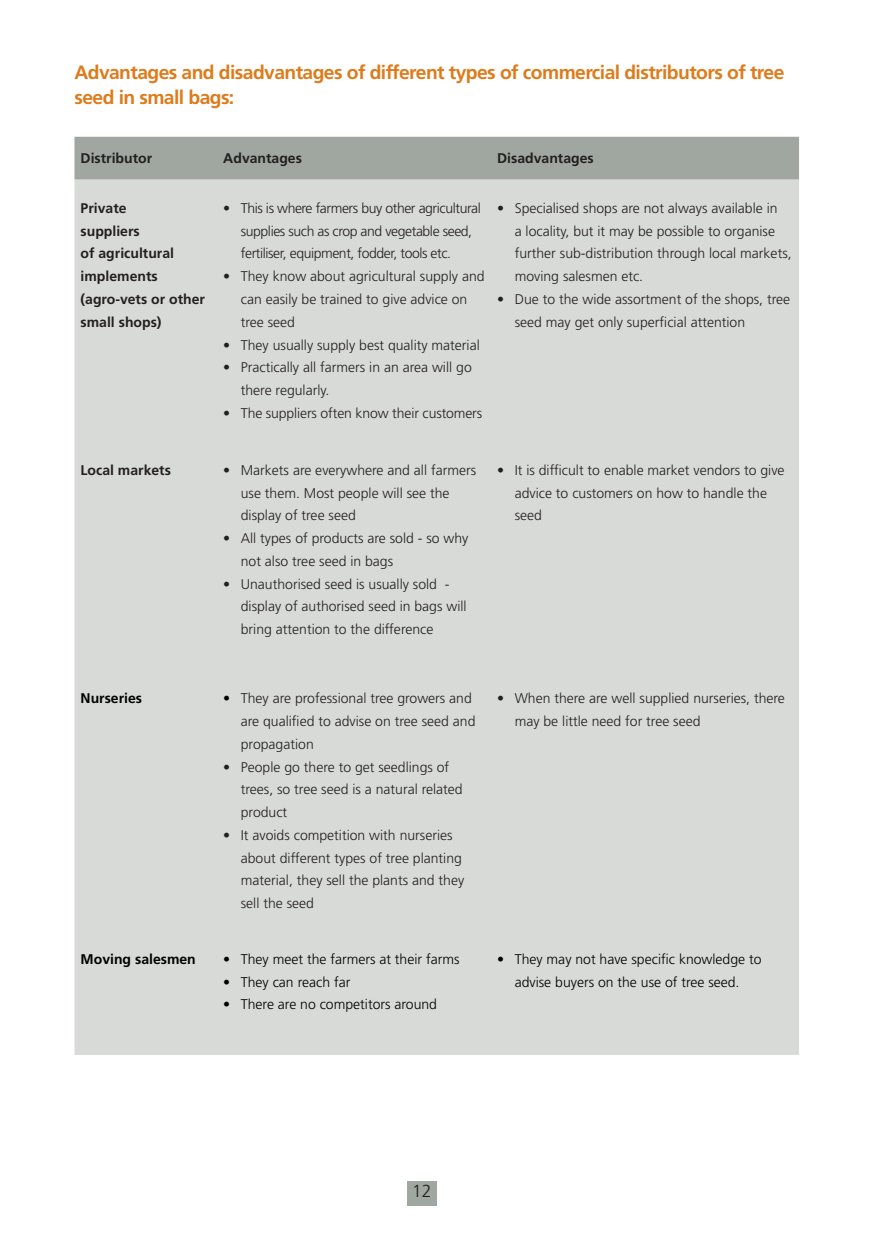
<style>
.page{position:relative;width:874px;height:1241px;background:#fff}
.page>*{position:absolute;margin:0;border:0;box-sizing:border-box;transform-origin:0 0}
.t1{font:700 19.25px/25.4px "Frutiger LT Std";letter-spacing:-.03em;color:#de7b1b}
.t2{font:300 17.5px "Frutiger LT Std";color:#231f20}
.t3{font:300 14px/22.8px "Frutiger LT Std";color:#231f20}
.t4{font:300 14px/22.8px "Frutiger LT Std";color:#000;text-align:center}
.t5{font:700 14px/22.8px "Frutiger LT Std";color:#231f20}
.t6{font:300 14px/22.8px "Frutiger LT Std";letter-spacing:-.03em;color:#231f20}
.t7{font:700 14px "Frutiger LT Std";color:#000}
.s1{color:#000}
</style>
<div class="page">
<div style="left:407px;top:1180px;width:30px;height:25px;background:#9fa7a0"></div>
<div style="left:74px;top:137px;width:724px;height:43px;background:#9fa7a0"></div>
<div style="left:74px;top:180px;width:724px;height:874px;background:#d8dad7"></div>
<h1 class="t1" style="left:74px;top:60px;width:711px">Advantages and disadvantages of different types of commercial distributors of tree seed in small bags:</h1>
<p class="t5" style="left:81px;top:147px;width:73px">Distributor</p>
<p class="t5" style="left:223px;top:147px;width:80px">Advantages</p>
<p class="t5" style="left:497px;top:147px;width:98px">Disadvantages</p>
<p class="t5" style="left:81px;top:197px;width:126px">Private<br>suppliers<br>of agricultural implements (agro-vets or other small shops)</p>
<p class="t6" style="left:241px;top:197px;width:241px;text-indent:-18px">• This is where farmers buy other agricultural supplies such as crop and vegetable seed, fertiliser, equipment, fodder, tools etc.</p>
<p class="t3" style="left:514px;top:197px;width:278px;text-indent:-17px">• Specialised shops are not always available in<br>a locality, but it may be possible to organise further sub-distribution through local markets, moving salesmen etc.</p>
<p class="t3" style="left:514px;top:288px;width:277px;text-indent:-18px">• Due to the wide assortment of the shops, tree seed may get only superficial attention</p>
<p class="t3" style="left:241px;top:265px;width:245px;text-indent:-18px">• They know about agricultural supply and can easily be trained to give advice on tree seed</p>
<p class="t3" style="left:223px;top:333px;width:258px">• They usually supply best quality material</p>
<p class="t3" style="left:241px;top:356px;width:232px;text-indent:-18px">• Practically all farmers in an area will go there regularly.</p>
<p class="t3" style="left:223px;top:402px;width:260px">• The suppliers often know their customers</p>
<p class="t5" style="left:81px;top:458px;width:92px">Local markets</p>
<p class="t3" style="left:241px;top:458px;width:237px;text-indent:-18px">• Markets are everywhere and all farmers use them. Most people will see the display of tree seed</p>
<p class="t3" style="left:241px;top:527px;width:229px;text-indent:-18px">• All types of products are sold - so why not also tree seed in bags</p>
<p class="t3" style="left:241px;top:572px;width:227px;text-indent:-18px">• Unauthorised seed is usually sold - display of authorised seed in bags will bring attention to the difference</p>
<p class="t7" style="left:81px;top:690px;width:63px">Nurseries</p>
<p class="t3" style="left:241px;top:687px;width:236px;text-indent:-18px"><span class="s1">•</span> They are professional tree growers and are qualified to advise on tree seed and propagation</p>
<p class="t3" style="left:241px;top:755px;width:223px;text-indent:-18px">• People go there to get seedlings of trees, so tree seed is a natural related product</p>
<p class="t3" style="left:241px;top:823px;width:225px;text-indent:-18px">• It avoids competition with nurseries about different types of tree planting material, they sell the plants and they sell the seed</p>
<p class="t7" style="left:81px;top:950px;width:117px">Moving salesmen</p>
<p class="t4" style="left:223px;top:947px;width:238px">• They meet the farmers at their farms</p>
<p class="t4" style="left:223px;top:970px;width:128px">• They can reach far</p>
<p class="t4" style="left:223px;top:993px;width:215px">• There are no competitors around</p>
<p class="t3" style="left:514px;top:458px;width:271px;text-indent:-17px">• It is difficult to enable market vendors to give advice to customers on how to handle the seed</p>
<p class="t3" style="left:514px;top:687px;width:271px;text-indent:-17px">• When there are well supplied nurseries, there may be little need for tree seed</p>
<p class="t4" style="left:497px;top:947px;width:266px">• They may not have specific knowledge to advise buyers on the use of tree seed.</p>
<p class="t2" style="left:412px;top:1180px;width:9px">12</p>
</div>
